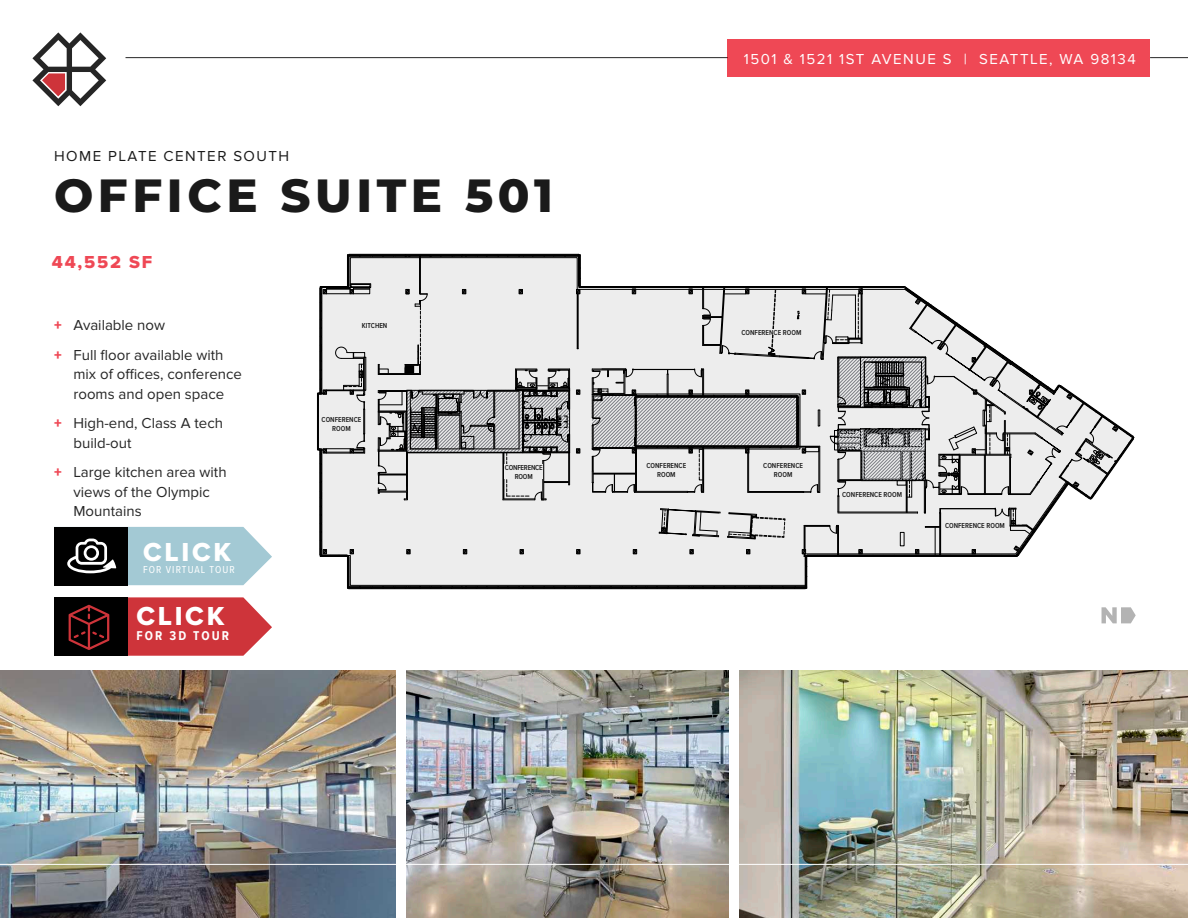
<style>
.page{position:relative;width:1188px;height:918px;background:#fff}
.page>*{position:absolute;margin:0;border:0;box-sizing:border-box;transform-origin:0 0}
.t1{font:800 46.5px "Montserrat";letter-spacing:.1em;color:#1a1a1a}
.t2{font:27px "Proxima Nova Extrabld";letter-spacing:.1em;color:#fff}
.t3{font:18px "Proxima Nova Extrabld";letter-spacing:.1em;color:#ef4855}
.t4{font:15px/19.5px "Proxima Nova";color:#262626}
.t5{font:15px "Proxima Nova";letter-spacing:.1em;color:#fff}
.t6{font:15px "Proxima Nova";letter-spacing:.1em;color:#1a1a1a}
.t7{font:700 13.2px "Proxima Nova Cond";letter-spacing:.16em;color:#fff}
.t8{font:10.5px "Proxima Nova Cond";letter-spacing:.1em;color:#fff}
.t9{font:600 7.5px/9px "Proxima Nova Cond";color:#1a1a1a;text-align:center}
.t10{font:600 7.5px/9px "Proxima Nova Cond";letter-spacing:-.03em;color:#1a1a1a;text-align:center}
.s1{font-weight:900;color:#ef4855}
</style>
<div class="page">
<img style="left:0;top:671px;width:396px;height:247px">
<img style="left:406px;top:671px;width:323px;height:247px">
<img style="left:740px;top:671px;width:448px;height:247px">
<hr style="left:0;top:864px;width:1188px;height:1px;background:#fff">
<hr style="left:126px;top:57px;width:602px;height:1px;background:#262626">
<svg style="left:32px;top:32px;width:74px;height:74px"></svg>
<hr style="left:1150px;top:57px;width:38px;height:1px;background:#262626">
<svg style="left:317px;top:254px;width:818px;height:335px"></svg>
<svg style="left:54px;top:527px;width:218px;height:58px;background:#7d939a"></svg>
<div style="left:728px;top:39px;width:422px;height:37px;background:#ef4855"></div>
<svg style="left:1102px;top:607px;width:34px;height:16px"></svg>
<div style="left:505px;top:464px;width:38px;height:15px;background:#ededed"></div>
<div style="left:740px;top:329px;width:63px;height:6px;background:#ededed"></div>
<svg style="left:54px;top:597px;width:218px;height:59px;background:#933337"></svg>
<p class="t6" style="left:54px;top:147px;width:237px">HOME PLATE CENTER SOUTH</p>
<p class="t1" style="left:54px;top:161px;width:500px">OFFICE SUITE 501</p>
<p class="t3" style="left:52px;top:249px;width:102px">44,552 SF</p>
<p class="t4" style="left:54px;top:316px;width:113px"><span class="s1">+</span> Available now</p>
<p class="t4" style="left:74px;top:345px;width:170px;text-indent:-20px"><span class="s1">+</span> Full floor available with mix of offices, conference rooms and open space</p>
<p class="t4" style="left:74px;top:414px;width:151px;text-indent:-20px"><span class="s1">+</span> High-end, Class A tech build-out</p>
<p class="t4" style="left:74px;top:463px;width:155px;text-indent:-20px"><span class="s1">+</span> Large kitchen area with views of the Olympic<br>Mountains</p>
<p class="t2" style="left:143px;top:531px;width:89px">CLICK</p>
<p class="t8" style="left:143px;top:562px;width:93px">FOR VIRTUAL TOUR</p>
<p class="t2" style="left:136px;top:596px;width:89px">CLICK</p>
<p class="t7" style="left:136px;top:626px;width:94px">FOR 3D TOUR</p>
<p class="t9" style="left:362px;top:320px;width:27px">KITCHEN</p>
<p class="t9" style="left:322px;top:415px;width:41px">CONFERENCE<br>ROOM</p>
<p class="t10" style="left:505px;top:463px;width:39px">CONFERENCE<br>ROOM</p>
<p class="t5" style="left:744px;top:50px;width:393px">1501 &amp; 1521 1ST AVENUE S | SEATTLE, WA 98134</p>
<p class="t9" style="left:741px;top:327px;width:61px">CONFERENCE ROOM</p>
<p class="t9" style="left:647px;top:461px;width:41px">CONFERENCE<br>ROOM</p>
<p class="t9" style="left:763px;top:461px;width:41px">CONFERENCE<br>ROOM</p>
<p class="t9" style="left:842px;top:490px;width:61px">CONFERENCE ROOM</p>
<p class="t9" style="left:945px;top:521px;width:61px">CONFERENCE ROOM</p>
</div>
